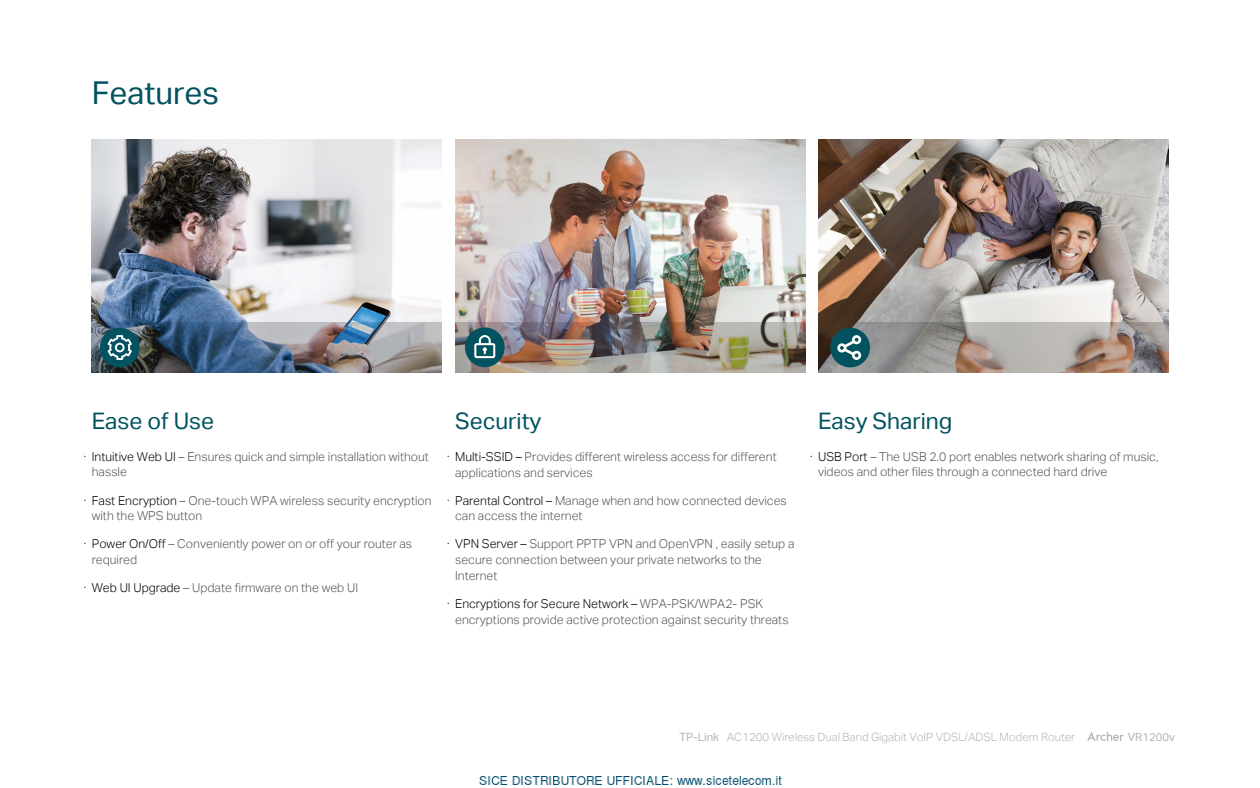
<style>
.page{position:relative;width:1260px;height:788px;background:#fff}
.page>*{position:absolute;margin:0;border:0;box-sizing:border-box;transform-origin:0 0}
.t1{font:31.5px "TP Link Aktiv Regular";color:#02525f}
.t2{font:22.75px "TP Link Aktiv Regular";color:#02525f}
.t3{font:12.25px/15.8px "TP Link Aktiv Light";color:#585757}
.t4{font:11.38px "TP Link Aktiv Light";color:#b5b5b5}
.t5{font:11.2px "TP Link Aktiv Regular";color:#b5b5b5}
.s1{color:#060001}
.s2{font-family:"TP Link Aktiv Regular"}
</style>
<div class="page">
<img style="left:92px;top:139px;width:350px;height:183px">
<img style="left:92px;top:322px;width:350px;height:50px">
<div style="left:100px;top:327px;width:40px;height:40px;background:#02525f;border-radius:50%"></div>
<svg style="left:108px;top:335px;width:24px;height:25px"></svg>
<img style="left:455px;top:139px;width:350px;height:183px">
<img style="left:455px;top:322px;width:350px;height:50px">
<div style="left:465px;top:327px;width:40px;height:40px;background:#02525f;border-radius:50%"></div>
<svg style="left:474px;top:335px;width:21px;height:23px"></svg>
<img style="left:818px;top:139px;width:350px;height:183px">
<svg style="left:818px;top:322px;width:350px;height:50px;background:#9c938d"></svg>
<div style="left:830px;top:327px;width:40px;height:40px;background:#02525f;border-radius:50%"></div>
<svg style="left:837px;top:335px;width:24px;height:25px"></svg>
<svg style="left:1087px;top:732px;width:37px;height:8px"></svg>
<img style="left:479px;top:776px;width:303px;height:9px">
<h1 class="t1" style="left:92px;top:75px;width:129px">Features</h1>
<h2 class="t2" style="left:92px;top:407px;width:124px">Ease of Use</h2>
<h2 class="t2" style="left:455px;top:407px;width:88px">Security</h2>
<p class="t3" style="left:92px;top:448px;width:339px;text-indent:-8px"><span class="s1">· Intuitive Web UI</span> – Ensures quick and simple installation without hassle</p>
<p class="t3" style="left:92px;top:492px;width:341px;text-indent:-8px"><span class="s1">· Fast Encryption</span> – One-touch WPA wireless security encryption with the WPS button</p>
<p class="t3" style="left:92px;top:536px;width:322px;text-indent:-8px"><span class="s1">· Power On/Off</span> – Conveniently power on or off your router as required</p>
<p class="t3" style="left:84px;top:580px;width:276px"><span class="s1">· Web UI Upgrade</span> – Update firmware on the web UI</p>
<p class="t3" style="left:455px;top:448px;width:323px;text-indent:-8px"><span class="s1">· Multi-SSID –</span> Provides different wireless access for different applications and services</p>
<p class="t3" style="left:455px;top:492px;width:333px;text-indent:-8px"><span class="s1">· Parental Control –</span> Manage when and how connected devices can access the internet</p>
<p class="t3" style="left:455px;top:536px;width:341px;text-indent:-8px"><span class="s1">· VPN Server –</span> Support PPTP VPN and OpenVPN , easily setup a secure connection between your private networks to the<br>Internet</p>
<p class="t3" style="left:455px;top:595px;width:335px;text-indent:-8px"><span class="s1">· Encryptions for Secure Network –</span> WPA-PSK/WPA2- PSK encryptions provide active protection against security threats</p>
<h2 class="t2" style="left:818px;top:407px;width:136px">Easy Sharing</h2>
<p class="t3" style="left:818px;top:448px;width:342px;text-indent:-8px"><span class="s1">· USB Port</span> – The USB 2.0 port enables network sharing of music, videos and other files through a connected hard drive</p>
<p class="t4" style="left:679px;top:730px;width:397px"><span class="s2">TP-Link</span> AC1200 Wireless Dual Band Gigabit VoIP VDSL/ADSL Modem Router</p>
<p class="t5" style="left:1128px;top:730px;width:49px">VR1200v</p>
</div>
